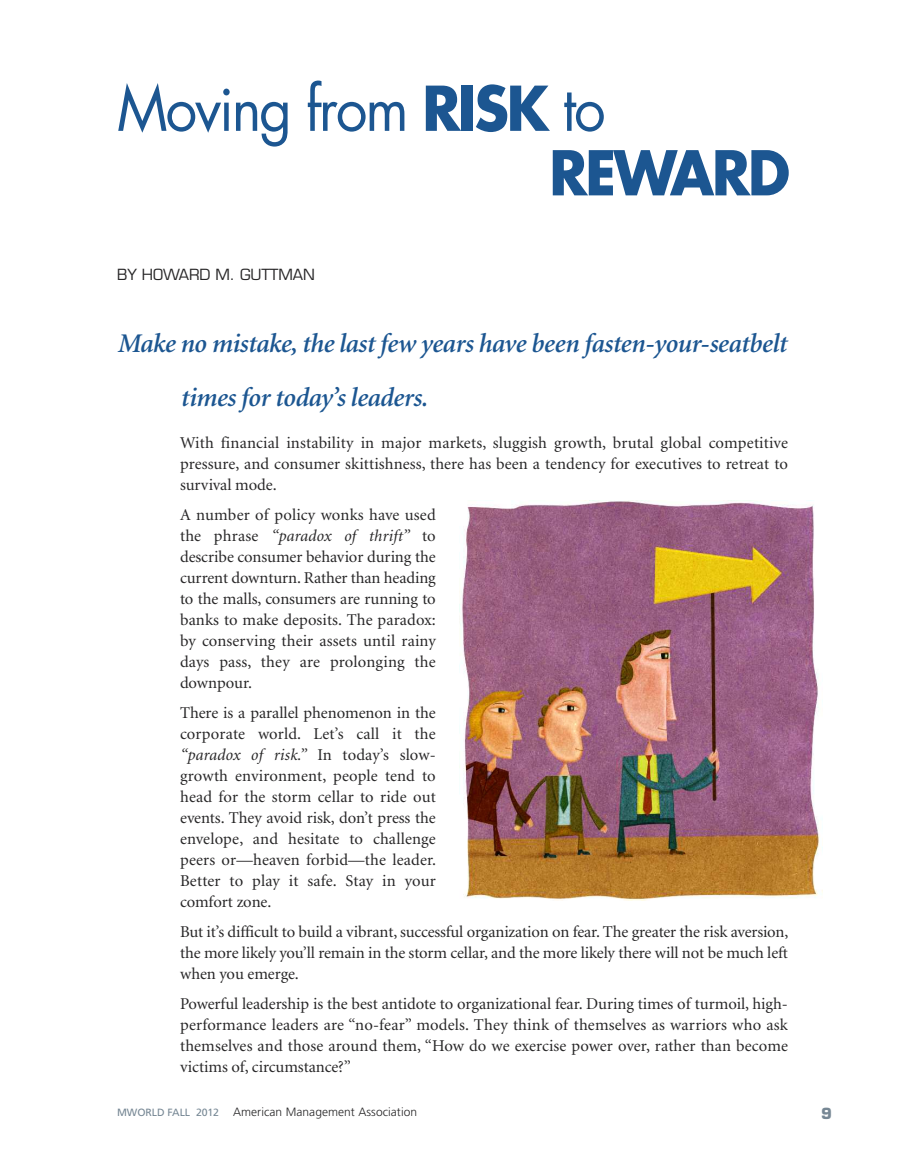
<style>
.page{position:relative;width:905px;height:1175px;background:#fff}
.page>*{position:absolute;margin:0;border:0;box-sizing:border-box;transform-origin:0 0}
.t1{font:60px/64.5px "Futura";letter-spacing:-.04em;color:#1c5691;scale:.94 1}
.t2{font:italic 600 27px/54px "Minion";letter-spacing:-.015em;color:#1c5691}
.t3{font:16.5px/21px "Minion";color:#272627;text-align:justify}
.t4{font:15px "Eurostile";letter-spacing:-.01em;color:#272627}
.t5{font:700 15px "Eurostile";color:#768794}
.t6{font:300 12px "Frutiger";letter-spacing:.005em;color:#272627}
.s1{font-weight:700}
.s2{font-style:italic}
.s3{font-weight:400;font-size:10.5px;color:#768794}
</style>
<div class="page">
<img style="left:460px;top:500px;width:360px;height:400px">
<h1 class="t1" style="left:549px;top:82px;width:258px;text-indent:-432px">Moving from <span class="s1">RISK</span> to<br><span class="s1">REWARD</span></h1>
<p class="t4" style="left:117px;top:268px;width:199px">BY HOWARD M. GUTTMAN</p>
<h2 class="t2" style="left:180px;top:318px;width:608px;text-indent:-63px">Make no mistake, the last few years have been fasten-your-seatbelt times for today’s leaders.</h2>
<p class="t3" style="left:180px;top:433px;width:609px">With financial instability in major markets, sluggish growth, brutal global competitive pressure, and consumer skittishness, there has been a tendency for executives to retreat to survival mode.</p>
<p class="t3" style="left:180px;top:505px;width:257px">A number of policy wonks have used the phrase <span class="s2">“paradox of thrift”</span> to describe consumer behavior during the current downturn. Rather than heading to the malls, consumers are running to banks to make deposits. The paradox: by conserving their assets until rainy days pass, they are prolonging the downpour.</p>
<p class="t3" style="left:180px;top:703px;width:258px">There is a parallel phenomenon in the corporate world. Let’s call it the <span class="s2">“paradox of risk.”</span> In today’s slow&shy;growth environment, people tend to head for the storm cellar to ride out events. They avoid risk, don’t press the envelope, and hesitate to challenge peers or—heaven forbid—the leader.<br>Better to play it safe. Stay in your comfort zone.</p>
<p class="t3" style="left:180px;top:922px;width:610px">But it’s difficult to build a vibrant, successful organization on fear. The greater the risk aversion, the more likely you’ll remain in the storm cellar, and the more likely there will not be much left when you emerge.</p>
<p class="t3" style="left:180px;top:994px;width:609px">Powerful leadership is the best antidote to organizational fear. During times of turmoil, high&shy;performance leaders are “no-fear” models. They think of themselves as warriors who ask themselves and those around them, “How do we exercise power over, rather than become victims of, circumstance?”</p>
<p class="t6" style="left:117px;top:1107px;width:301px"><span class="s3">MWORLD FALL 2012</span> American Management Association</p>
<p class="t5" style="left:821px;top:1107px;width:12px">9</p>
</div>
